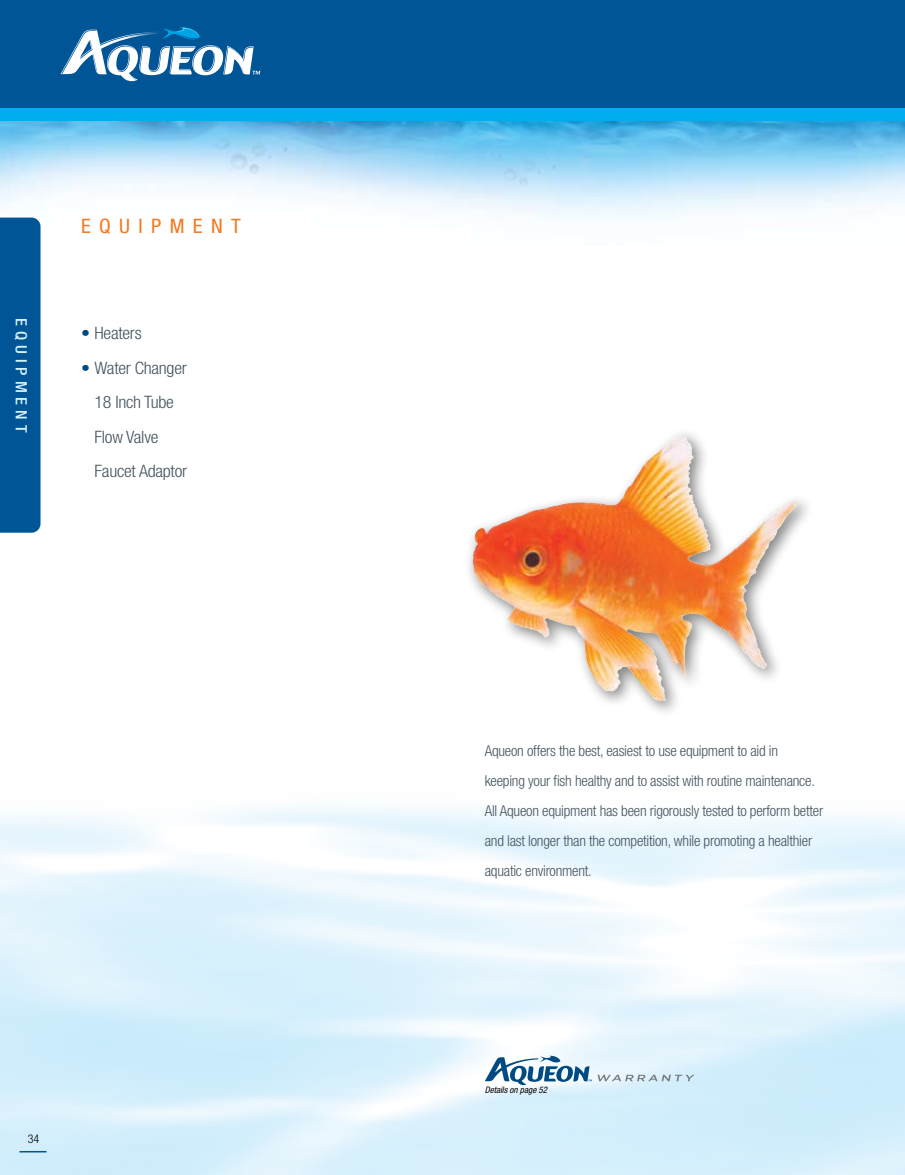
<style>
.page{position:relative;width:905px;height:1175px;background:#fff}
.page>*{position:absolute;margin:0;border:0;box-sizing:border-box;transform-origin:0 0}
.t1{font:condensed 19.95px "Helvetica Neue";letter-spacing:.4em;color:#f47920;scale:1.05 1}
.t2{font:300 condensed 17.1px/34.5px "Helvetica Neue";letter-spacing:-.015em;color:#455560;scale:1.05 1}
.t3{font:500 condensed 15.6px "Helvetica Neue";letter-spacing:.3em;color:#d4effc;scale:1.05 1}
.t4{font:300 condensed 15px/30px "Helvetica Neue";letter-spacing:-.015em;color:#455560}
.t5{font:300 condensed 12px "Helvetica Neue";color:#000}
.t6{font:italic condensed 9px "Helvetica Neue";color:#000}
.s1{color:#004a83}
</style>
<div class="page">
<img style="left:0;top:120px;width:904px;height:150px">
<div style="left:0;top:0;width:904px;height:108px;background:#005596"></div>
<div style="left:0;top:108px;width:904px;height:12px;background:#00aeef"></div>
<svg style="left:61px;top:27px;width:199px;height:55px"></svg>
<img style="left:0;top:807px;width:904px;height:367px">
<div style="left:463px;top:426px;width:363px;height:334px;background:#000;opacity:.5"></div>
<img style="left:472px;top:440px;width:199px;height:198px">
<svg style="left:485px;top:1055px;width:209px;height:30px"></svg>
<hr style="left:20px;top:1150px;width:26px;height:2px;background:#005596">
<div style="left:0;top:217px;width:40px;height:315px;background:#005596"></div>
<p class="t3" style="left:31px;top:318px;width:110px;rotate:90deg">EQUIPMENT</p>
<h1 class="t1" style="left:81px;top:214px;width:154px">EQUIPMENT</h1>
<p class="t2" style="left:81px;top:316px;width:59px"><span class="s1">•</span> Heaters</p>
<p class="t2" style="left:94px;top:350px;width:90px;text-indent:-14px"><span class="s1">•</span> Water Changer<br>18 Inch Tube<br>Flow Valve<br>Faucet Adaptor</p>
<p class="t5" style="left:28px;top:1131px;width:13px">34</p>
<p class="t4" style="left:484px;top:735px;width:340px">Aqueon offers the best, easiest to use equipment to aid in<br>keeping your fish healthy and to assist with routine maintenance.<br>All Aqueon equipment has been rigorously tested to perform better and last longer than the competition, while promoting a healthier aquatic environment.</p>
<p class="t6" style="left:484px;top:1085px;width:64px">Details on page 52</p>
</div>
